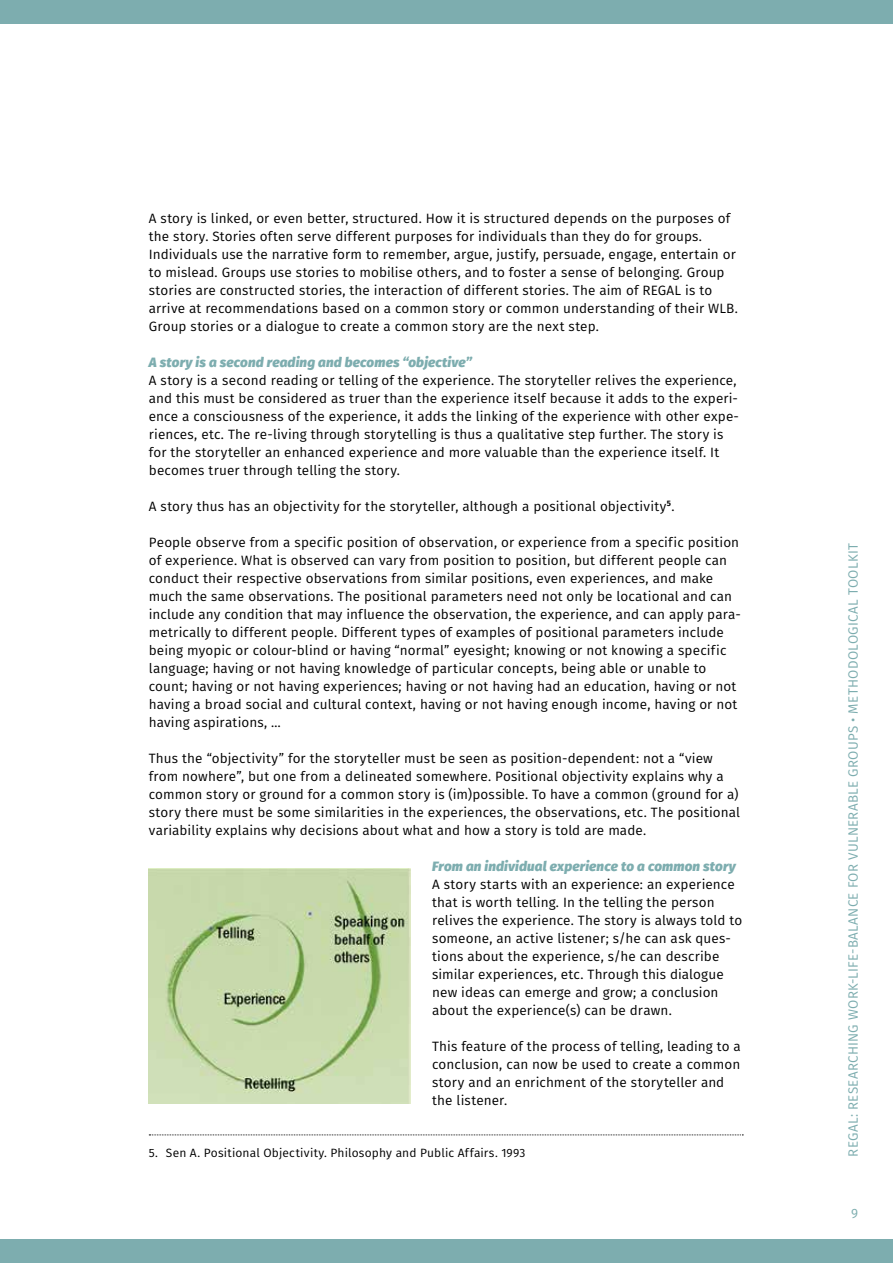
<style>
.page{position:relative;width:893px;height:1263px;background:#fff}
.page>*{position:absolute;margin:0;border:0;box-sizing:border-box;transform-origin:0 0}
.t1{font:13.5px/18px "Fira Sans";letter-spacing:.01em;color:#000}
.t2{font:italic 800 13.5px "Fira Sans";letter-spacing:.01em;color:#7dadaf}
.t3{font:13.5px "Fira Sans";letter-spacing:.02em;color:#7dadaf}
.t4{font:12px "Fira Sans";letter-spacing:.015em;color:#000}
</style>
<div class="page">
<hr style="left:0;top:0;width:1px;height:1263px;background:#f9fbfb">
<div style="left:0;top:1239px;width:893px;height:24px;background:#7dadaf"></div>
<div style="left:0;top:0;width:893px;height:23px;background:#7dadaf"></div>
<svg style="left:149px;top:1134px;width:594px;height:1px"></svg>
<img style="left:149px;top:868px;width:262px;height:235px">
<p class="t1" style="left:149px;top:209px;width:591px">A story is linked, or even better, structured. How it is structured depends on the purposes of the story. Stories often serve different purposes for individuals than they do for groups.<br>Individuals use the narrative form to remember, argue, justify, persuade, engage, entertain or to mislead. Groups use stories to mobilise others, and to foster a sense of belonging. Group stories are constructed stories, the interaction of different stories. The aim of REGAL is to arrive at recommendations based on a common story or common understanding of their WLB.<br>Group stories or a dialogue to create a common story are the next step.</p>
<p class="t2" style="left:149px;top:353px;width:324px">A story is a second reading and becomes “objective”</p>
<p class="t1" style="left:149px;top:371px;width:592px">A story is a second reading or telling of the experience. The storyteller relives the experience, and this must be considered as truer than the experience itself because it adds to the experi&shy;ence a consciousness of the experience, it adds the linking of the experience with other expe&shy;riences, etc. The re-living through storytelling is thus a qualitative step further. The story is for the storyteller an enhanced experience and more valuable than the experience itself. It becomes truer through telling the story.</p>
<p class="t1" style="left:149px;top:497px;width:527px">A story thus has an objectivity for the storyteller, although a positional objectivity<sup>5</sup>.</p>
<p class="t1" style="left:149px;top:533px;width:594px">People observe from a specific position of observation, or experience from a specific position of experience. What is observed can vary from position to position, but different people can conduct their respective observations from similar positions, even experiences, and make much the same observations. The positional parameters need not only be locational and can include any condition that may influence the observation, the experience, and can apply para&shy;metrically to different people. Different types of examples of positional parameters include being myopic or colour-blind or having “normal” eyesight; knowing or not knowing a specific language; having or not having knowledge of particular concepts, being able or unable to count; having or not having experiences; having or not having had an education, having or not having a broad social and cultural context, having or not having enough income, having or not having aspirations, …</p>
<p class="t1" style="left:149px;top:749px;width:593px">Thus the “objectivity” for the storyteller must be seen as position-dependent: not a “view from nowhere”, but one from a delineated somewhere. Positional objectivity explains why a common story or ground for a common story is (im)possible. To have a common (ground for a) story there must be some similarities in the experiences, the observations, etc. The positional variability explains why decisions about what and how a story is told are made.</p>
<p class="t2" style="left:432px;top:856px;width:305px">From an individual experience to a common story</p>
<p class="t1" style="left:432px;top:875px;width:312px">A story starts with an experience: an experience that is worth telling. In the telling the person relives the experience. The story is always told to someone, an active listener; s/he can ask ques&shy;tions about the experience, s/he can describe similar experiences, etc. Through this dialogue new ideas can emerge and grow; a conclusion about the experience(s) can be drawn.</p>
<p class="t1" style="left:432px;top:1037px;width:310px">This feature of the process of telling, leading to a conclusion, can now be used to create a common story and an enrichment of the storyteller and the listener.</p>
<p class="t4" style="left:149px;top:1144px;width:378px">5. Sen A. Positional Objectivity. Philosophy and Public Affairs. 1993</p>
<p class="t3" style="left:844px;top:1156px;width:615px;rotate:-90deg">REGAL: RESEARCHING WORK-LIFE-BALANCE FOR VULNERABLE GROUPS • METHODOLOGICAL TOOLKIT</p>
<p class="t3" style="left:851px;top:1204px;width:8px">9</p>
</div>
